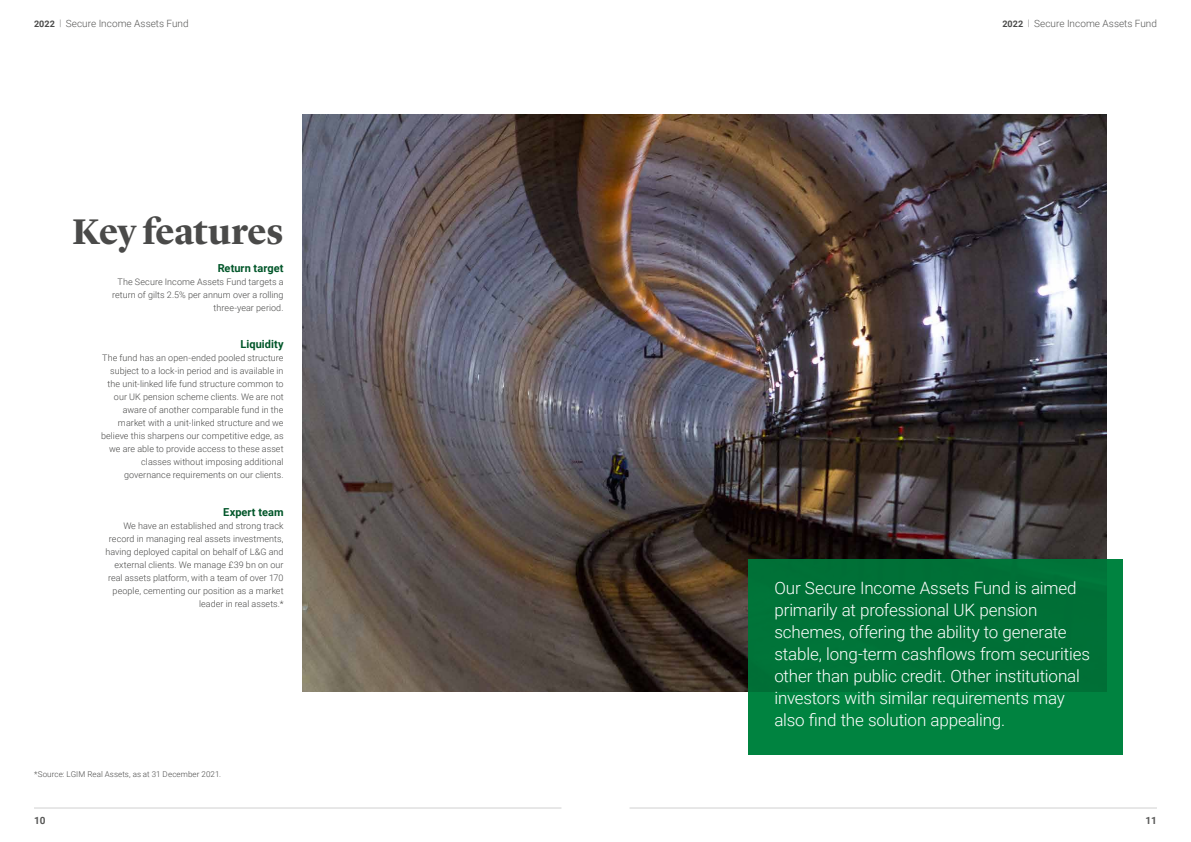
<style>
.page{position:relative;width:1191px;height:842px;background:#fff}
.page>*{position:absolute;margin:0;border:0;box-sizing:border-box;transform-origin:0 0}
.Inside_page_header{font:700 37px "Lyon Display";letter-spacing:-.01em;color:#4a4a49}
.Graphic_support_text{font:300 17px/22px "Roboto";letter-spacing:-.01em;color:#fff}
.body_copy_9_5pt{font:700 11px "Roboto";letter-spacing:.005em;color:#005629}
.t1{font:300 10px "Roboto";color:#575756}
.t2{font:700 10px "Roboto";color:#575756}
.body_copy_9_5pt-2{font:300 9px/13px "Roboto";letter-spacing:.005em;color:#4a4a49;text-align:right}
.body_copy_9_5pt-3{font:300 8px "Roboto";letter-spacing:.01em;color:#4a4a49}
.s1{font-weight:700;font-size:9px;color:#4a4a49}
.s2{font-size:9px;color:#757474}
</style>
<div class="page">
<hr style="left:629px;top:808px;width:528px;height:1px;background:#d0d0d0">
<hr style="left:34px;top:808px;width:527px;height:1px;background:#d0d0d0">
<img style="left:303px;top:114px;width:803px;height:578px">
<div style="left:748px;top:560px;width:374px;height:195px;background:linear-gradient(to right,#00773a,#00783a)"></div>
<p class="t1" style="left:34px;top:17px;width:156px"><span class="s1">2022</span> <span class="s2">|</span> Secure Income Assets Fund</p>
<p class="t1" style="left:1002px;top:17px;width:156px"><span class="s1">2022</span> <span class="s2">|</span> Secure Income Assets Fund</p>
<p class="Inside_page_header" style="left:72px;top:204px;width:212px">Key features</p>
<p class="body_copy_9_5pt" style="left:218px;top:260px;width:67px">Return target</p>
<p class="body_copy_9_5pt-2" style="left:112px;top:275px;width:173px">The Secure Income Assets Fund targets a return of gilts 2.5% per annum over a rolling three-year period.</p>
<p class="body_copy_9_5pt" style="left:240px;top:337px;width:45px">Liquidity</p>
<p class="body_copy_9_5pt-2" style="left:101px;top:351px;width:184px">The fund has an open-ended pooled structure subject to a lock-in period and is available in the unit-linked life fund structure common to our UK pension scheme clients. We are not aware of another comparable fund in the market with a unit-linked structure and we believe this sharpens our competitive edge, as we are able to provide access to these asset classes without imposing additional governance requirements on our clients.</p>
<p class="body_copy_9_5pt" style="left:223px;top:504px;width:62px">Expert team</p>
<p class="body_copy_9_5pt-2" style="left:105px;top:519px;width:180px">We have an established and strong track record in managing real assets investments, having deployed capital on behalf of L&amp;G and external clients. We manage £39 bn on our real assets platform, with a team of over 170 people, cementing our position as a market leader in real assets.*</p>
<p class="body_copy_9_5pt-3" style="left:34px;top:769px;width:189px">*Source: LGIM Real Assets, as at 31 December 2021.</p>
<p class="Graphic_support_text" style="left:774px;top:576px;width:317px">Our Secure Income Assets Fund is aimed primarily at professional UK pension schemes, offering the ability to generate stable, long-term cashflows from securities other than public credit. Other institutional investors with similar requirements may also find the solution appealing.</p>
<p class="t2" style="left:34px;top:813px;width:13px">10</p>
<p class="t2" style="left:1145px;top:813px;width:13px">11</p>
</div>
